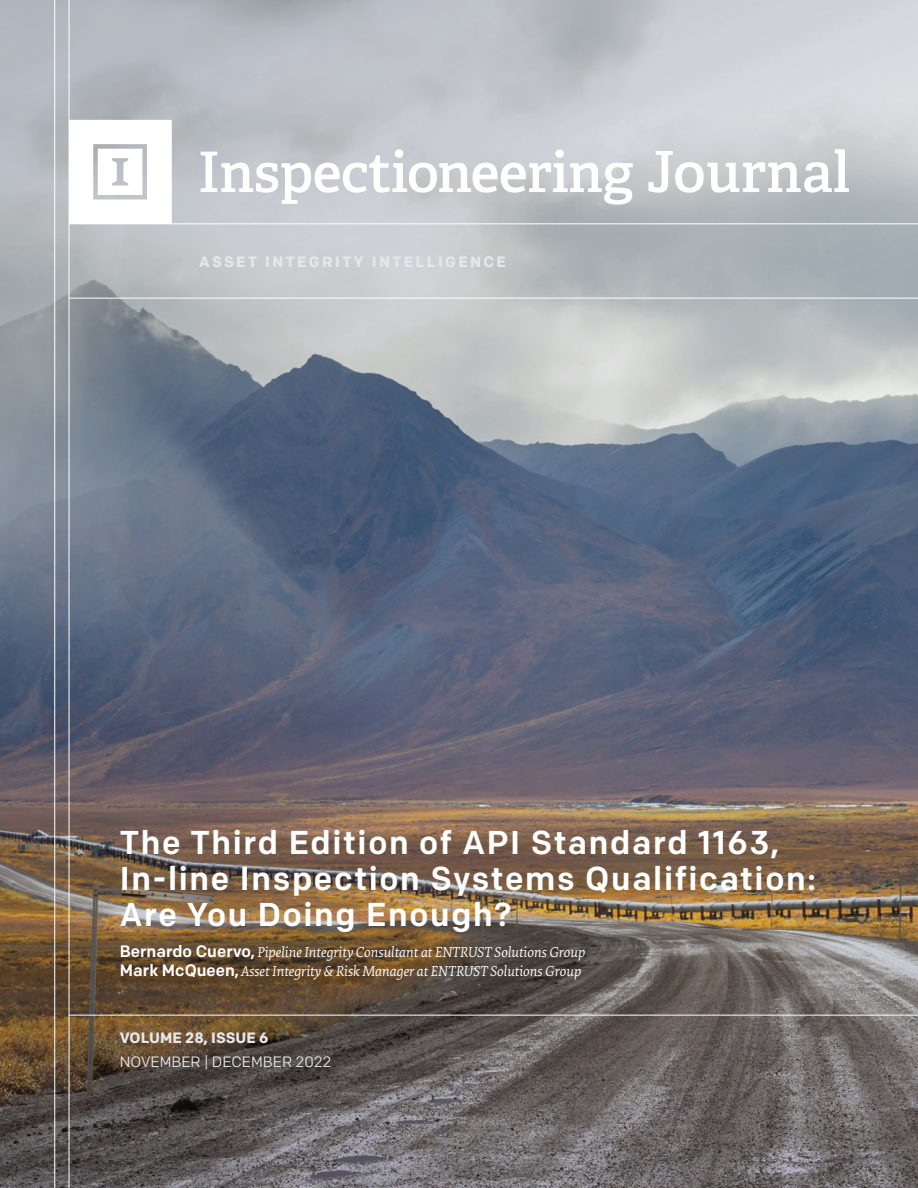
<style>
.page{position:relative;width:918px;height:1188px;background:#fff}
.page>*{position:absolute;margin:0;border:0;box-sizing:border-box;transform-origin:0 0}
.t1{font:500 33px/36px "Colfax";letter-spacing:.05em;color:#fff}
.t2{font:italic 15px/19.8px "Elena";color:#fff}
.t3{font:700 15px "Colfax";letter-spacing:.16em;color:#e6e7e9}
.t4{font:15px "Colfax";color:#e6e7e9}
.t5{font:700 15px "Colfax";color:#e6e7e9}
.s1{font-family:"Colfax";font-weight:500;font-style:normal;font-size:16.5px}
</style>
<div class="page">
<img style="left:0;top:0;width:918px;height:1188px">
<hr style="left:69px;top:223px;width:849px;height:1px;background:#fff">
<hr style="left:69px;top:298px;width:849px;height:1px;background:#fff">
<hr style="left:69px;top:1015px;width:849px;height:1px;background:#fff">
<hr style="left:54px;top:0;width:1px;height:1188px;background:#fff">
<hr style="left:69px;top:0;width:1px;height:1188px;background:#fff">
<svg style="left:70px;top:120px;width:102px;height:103px"></svg>
<svg style="left:201px;top:149px;width:432px;height:56px"></svg>
<svg style="left:648px;top:149px;width:201px;height:44px"></svg>
<p class="t3" style="left:199px;top:253px;width:308px">ASSET INTEGRITY INTELLIGENCE</p>
<h1 class="t1" style="left:120px;top:824px;width:697px">The Third Edition of API Standard 1163,<br>In-line Inspection Systems Qualification:<br>Are You Doing Enough?</h1>
<p class="t2" style="left:120px;top:941px;width:467px"><span class="s1">Bernardo Cuervo,</span> Pipeline Integrity Consultant at ENTRUST Solutions Group<br><span class="s1">Mark McQueen,</span> Asset Integrity &amp; Risk Manager at ENTRUST Solutions Group</p>
<p class="t5" style="left:120px;top:1029px;width:150px">VOLUME 28, ISSUE 6</p>
<p class="t4" style="left:120px;top:1053px;width:213px">NOVEMBER | DECEMBER 2022</p>
</div>
